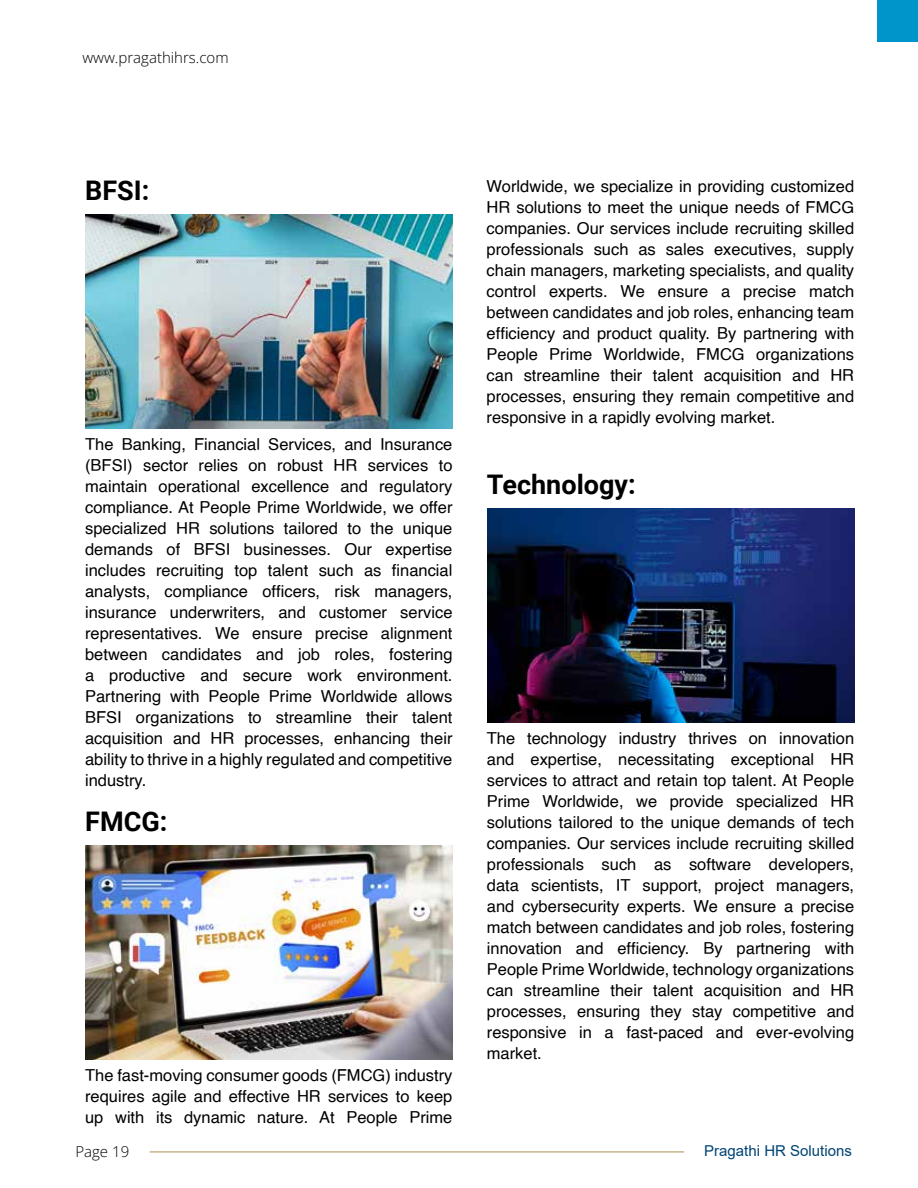
<style>
.page{position:relative;width:918px;height:1188px;background:#fff}
.page>*{position:absolute;margin:0;border:0;box-sizing:border-box;transform-origin:0 0}
.t1{font:700 27px "Roboto";color:#000}
.t2{font:16.5px/21px "Helvetica";color:#000;text-align:justify}
.t3{font:300 15px "Open Sans";color:#000}
.t4{font:15px "Arial";color:#004474}
</style>
<div class="page">
<img style="left:86px;top:215px;width:367px;height:213px">
<img style="left:487px;top:509px;width:367px;height:213px">
<img style="left:86px;top:845px;width:367px;height:214px">
<hr style="left:150px;top:1152px;width:534px;height:1px;background:#aa8d52">
<div style="left:877px;top:0;width:41px;height:42px;background:#0095ca"></div>
<p class="t3" style="left:82px;top:47px;width:148px">www.pragathihrs.com</p>
<h1 class="t1" style="left:85px;top:172px;width:66px">BFSI:</h1>
<p class="t2" style="left:85px;top:434px;width:369px">The Banking, Financial Services, and Insurance (BFSI) sector relies on robust HR services to maintain operational excellence and regulatory compliance. At People Prime Worldwide, we offer specialized HR solutions tailored to the unique demands of BFSI businesses. Our expertise includes recruiting top talent such as financial analysts, compliance officers, risk managers, insurance underwriters, and customer service representatives. We ensure precise alignment between candidates and job roles, fostering a productive and secure work environment.<br>Partnering with People Prime Worldwide allows BFSI organizations to streamline their talent acquisition and HR processes, enhancing their ability to thrive in a highly regulated and competitive industry.</p>
<h1 class="t1" style="left:85px;top:802px;width:84px">FMCG:</h1>
<p class="t2" style="left:85px;top:1065px;width:369px">The fast-moving consumer goods (FMCG) industry requires agile and effective HR services to keep up with its dynamic nature. At People Prime</p>
<p class="t2" style="left:487px;top:176px;width:369px">Worldwide, we specialize in providing customized HR solutions to meet the unique needs of FMCG companies. Our services include recruiting skilled professionals such as sales executives, supply chain managers, marketing specialists, and quality control experts. We ensure a precise match between candidates and job roles, enhancing team efficiency and product quality. By partnering with People Prime Worldwide, FMCG organizations can streamline their talent acquisition and HR processes, ensuring they remain competitive and responsive in a rapidly evolving market.</p>
<h1 class="t1" style="left:487px;top:466px;width:150px">Technology:</h1>
<p class="t2" style="left:487px;top:728px;width:369px">The technology industry thrives on innovation and expertise, necessitating exceptional HR services to attract and retain top talent. At People Prime Worldwide, we provide specialized HR solutions tailored to the unique demands of tech companies. Our services include recruiting skilled professionals such as software developers, data scientists, IT support, project managers, and cybersecurity experts. We ensure a precise match between candidates and job roles, fostering innovation and efficiency. By partnering with People Prime Worldwide, technology organizations can streamline their talent acquisition and HR processes, ensuring they stay competitive and responsive in a fast-paced and ever-evolving market.</p>
<p class="t3" style="left:75px;top:1141px;width:55px">Page 19</p>
<p class="t4" style="left:704px;top:1141px;width:149px">Pragathi HR Solutions</p>
</div>
